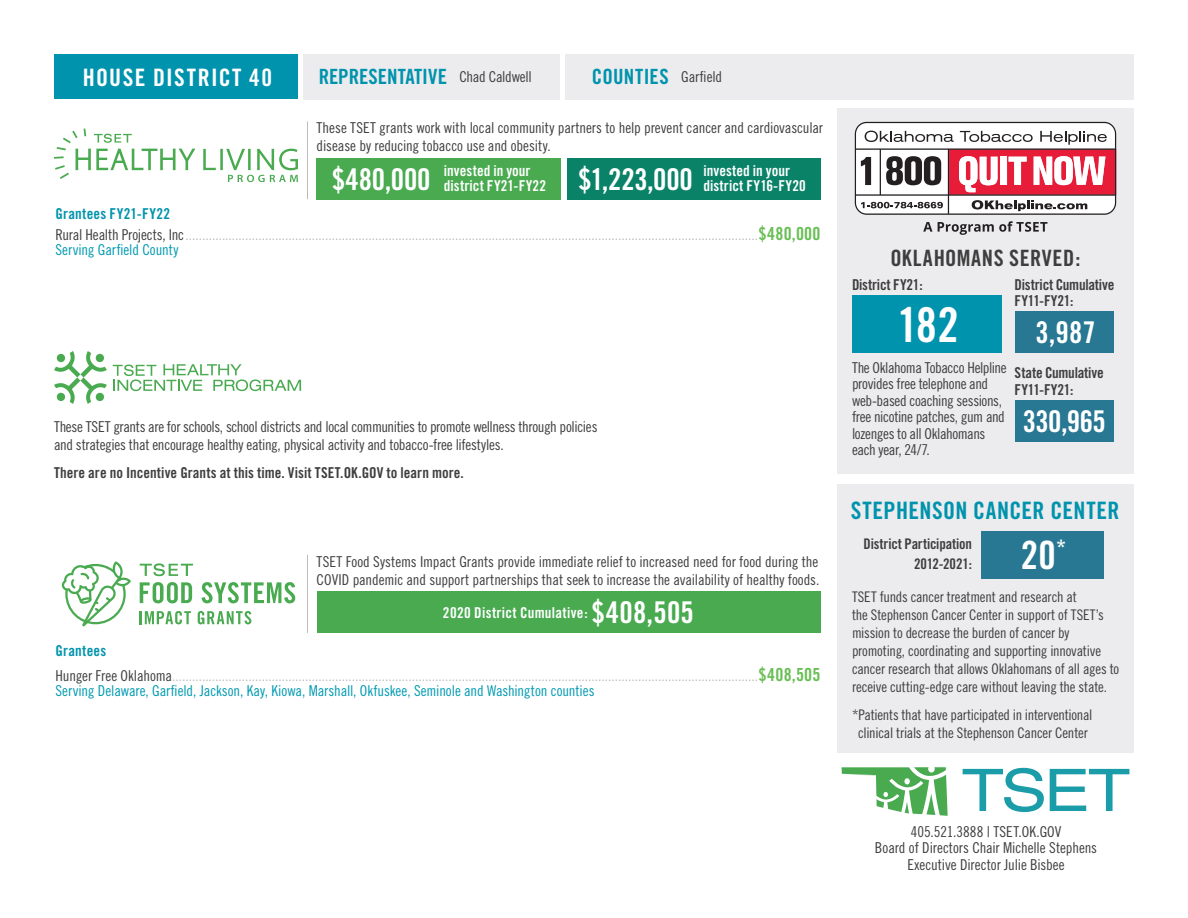
<style>
.page{position:relative;width:1188px;height:918px;background:#fff}
.page>*{position:absolute;margin:0;border:0;box-sizing:border-box;transform-origin:0 0}
.t1{font:48px "Trade Gothic Bold Cond Twenty";color:#fff}
.t2{font:39px "Trade Gothic Bold Cond Twenty";color:#fff}
.t3{font:30px "Trade Gothic Bold Cond Twenty";letter-spacing:-.015em;color:#fff}
.t4{font:24px "Trade Gothic Bold Cond Twenty";letter-spacing:.02em;color:#0093ad}
.t5{font:24px "Trade Gothic Bold Cond Twenty";letter-spacing:.06em;color:#fff}
.t6{font:22.5px "Trade Gothic Bold Cond Twenty";letter-spacing:.025em;color:#3e3e3f}
.t7{font:21px "Trade Gothic Bold Cond Twenty";color:#0093ad}
.t8{font:15px/16.5px "Trade Gothic Cond Eighteen";letter-spacing:-.015em;color:#3e3e3f}
.t9{font:15px/15px "Trade Gothic Cond Eighteen";letter-spacing:-.005em;color:#bcbdc0}
.t10{font:15px/16.5px "Trade Gothic Bold Cond Twenty";color:#3e3e3f}
.t11{font:15px/15px "Trade Gothic Bold Cond Twenty";letter-spacing:.01em;color:#fff}
.t12{font:15px "Trade Gothic Bold Cond Twenty";letter-spacing:.02em;color:#0093ad}
.t13{font:14.7px/18px "Trade Gothic Cond Eighteen";letter-spacing:-.015em;color:#3e3e3f;text-align:center}
.t14{font:14.7px/19.5px "Trade Gothic Bold Cond Twenty";letter-spacing:-.01em;color:#3e3e3f;text-align:right}
.s1{font-size:30px}
.s2{color:#3e3e3f}
.s3{font-family:"Trade Gothic Bold Cond Twenty";font-size:18px;color:#69be55}
.s4{color:#009ab2}
</style>
<div class="page">
<div style="left:837px;top:108px;width:297px;height:365px;background:#ececee"></div>
<div style="left:852px;top:295px;width:149px;height:58px;background:#0093ad"></div>
<div style="left:1015px;top:311px;width:99px;height:42px;background:#287793"></div>
<div style="left:1015px;top:401px;width:98px;height:41px;background:#287793"></div>
<div style="left:837px;top:484px;width:297px;height:269px;background:#ececee"></div>
<div style="left:54px;top:54px;width:244px;height:45px;background:#0093ad"></div>
<div style="left:303px;top:54px;width:256px;height:45px;background:#ececee"></div>
<div style="left:565px;top:54px;width:569px;height:45px;background:#ececee"></div>
<div style="left:981px;top:531px;width:122px;height:48px;background:#287793"></div>
<svg style="left:963px;top:768px;width:81px;height:44px"></svg>
<svg style="left:1050px;top:769px;width:79px;height:42px"></svg>
<svg style="left:842px;top:767px;width:106px;height:49px"></svg>
<svg style="left:855px;top:122px;width:261px;height:93px;background:#cfa8ae"></svg>
<svg style="left:923px;top:221px;width:124px;height:14px"></svg>
<svg style="left:54px;top:351px;width:53px;height:53px"></svg>
<svg style="left:113px;top:364px;width:188px;height:27px"></svg>
<svg style="left:203px;top:149px;width:13px;height:21px"></svg>
<hr style="left:220px;top:149px;width:3px;height:21px;background:#49aa50">
<svg style="left:226px;top:148px;width:72px;height:34px"></svg>
<svg style="left:54px;top:129px;width:141px;height:50px"></svg>
<hr style="left:307px;top:121px;width:1px;height:78px;background:#bcbdc0">
<div style="left:567px;top:158px;width:254px;height:42px;background:#0a8268"></div>
<div style="left:317px;top:158px;width:244px;height:42px;background:#49aa50"></div>
<svg style="left:62px;top:561px;width:69px;height:65px"></svg>
<svg style="left:202px;top:582px;width:93px;height:21px"></svg>
<svg style="left:140px;top:611px;width:51px;height:13px"></svg>
<svg style="left:198px;top:611px;width:53px;height:13px"></svg>
<svg style="left:140px;top:563px;width:53px;height:40px"></svg>
<hr style="left:307px;top:555px;width:1px;height:78px;background:#bcbdc0">
<div style="left:317px;top:591px;width:503px;height:41px;background:#49aa50"></div>
<h3 class="t5" style="left:83px;top:62px;width:191px">HOUSE DISTRICT 40</h3>
<p class="t8" style="left:459px;top:68px;width:74px">Chad Caldwell</p>
<p class="t8" style="left:681px;top:69px;width:43px">Garfield</p>
<h3 class="t7" style="left:319px;top:64px;width:130px">REPRESENTATIVE</h3>
<h3 class="t7" style="left:592px;top:64px;width:79px">COUNTIES</h3>
<p class="t12" style="left:56px;top:205px;width:116px">Grantees FY21-FY22</p>
<p class="t8" style="left:317px;top:119px;width:508px;line-height:18px">These TSET grants work with local community partners to help prevent cancer and cardiovascular disease by reducing tobacco use and obesity.</p>
<p class="t11" style="left:578px;top:163px;width:229px;text-indent:125px">invested in your <span class="s1">$1,223,000</span> district FY16-FY20</p>
<p class="t11" style="left:332px;top:163px;width:216px;text-indent:112px">invested in your <span class="s1">$480,000</span> district FY21-FY22</p>
<p class="t9" style="left:56px;top:227px;width:766px"><span class="s2">Rural Health Projects, Inc</span>............................................................................................................................................................................<span class="s3">$480,000<br></span><span class="s4">Serving Garfield County</span></p>
<p class="t8" style="left:54px;top:418px;width:545px;line-height:18px">These TSET grants are for schools, school districts and local communities to promote wellness through policies and strategies that encourage healthy eating, physical activity and tobacco-free lifestyles.</p>
<p class="t10" style="left:54px;top:464px;width:411px">There are no Incentive Grants at this time. Visit TSET.OK.GOV to learn more.</p>
<p class="t12" style="left:56px;top:642px;width:52px">Grantees</p>
<p class="t8" style="left:317px;top:552px;width:504px;line-height:18px">TSET Food Systems Impact Grants provide immediate relief to increased need for food during the<br>COVID pandemic and support partnerships that seek to increase the availability of healthy foods.</p>
<p class="t11" style="left:443px;top:605px;width:253px">2020 District Cumulative: <span class="s1">$408,505</span></p>
<p class="t9" style="left:56px;top:668px;width:767px"><span class="s2">Hunger Free Oklahoma</span>................................................................................................................................................................................<span class="s3">$408,505<br></span><span class="s4">Serving Delaware, Garfield, Jackson, Kay, Kiowa, Marshall, Okfuskee, Seminole and Washington counties</span></p>
<h3 class="t6" style="left:890px;top:245px;width:192px">OKLAHOMANS SERVED:</h3>
<p class="t10" style="left:852px;top:276px;width:72px">District FY21:</p>
<p class="t10" style="left:1015px;top:276px;width:101px">District Cumulative<br>FY11-FY21:</p>
<h1 class="t1" style="left:897px;top:296px;width:63px">182</h1>
<h3 class="t3" style="left:1036px;top:314px;width:62px">3,987</h3>
<p class="t8" style="left:852px;top:359px;width:156px">The Oklahoma Tobacco Helpline provides free telephone and web-based coaching sessions, free nicotine patches, gum and lozenges to all Oklahomans each year, 24/7.</p>
<p class="t10" style="left:1015px;top:364px;width:91px">State Cumulative<br>FY11-FY21:</p>
<h3 class="t3" style="left:1023px;top:403px;width:85px">330,965</h3>
<h3 class="t4" style="left:851px;top:496px;width:270px">STEPHENSON CANCER CENTER</h3>
<p class="t14" style="left:864px;top:534px;width:110px">District Participation<br>2012-2021:</p>
<h2 class="t2" style="left:1021px;top:532px;width:47px">20<sup>*</sup></h2>
<p class="t13" style="left:852px;top:587px;width:269px;text-align:left">TSET funds cancer treatment and research at<br>the Stephenson Cancer Center in support of TSET’s mission to decrease the burden of cancer by promoting, coordinating and supporting innovative cancer research that allows Oklahomans of all ages to receive cutting-edge care without leaving the state.</p>
<p class="t13" style="left:852px;top:705px;width:242px">*Patients that have participated in interventional clinical trials at the Stephenson Cancer Center</p>
<p class="t8" style="left:875px;top:823px;width:224px;text-align:center">405.521.3888 | TSET.OK.GOV<br>Board of Directors Chair Michelle Stephens<br>Executive Director Julie Bisbee</p>
</div>
